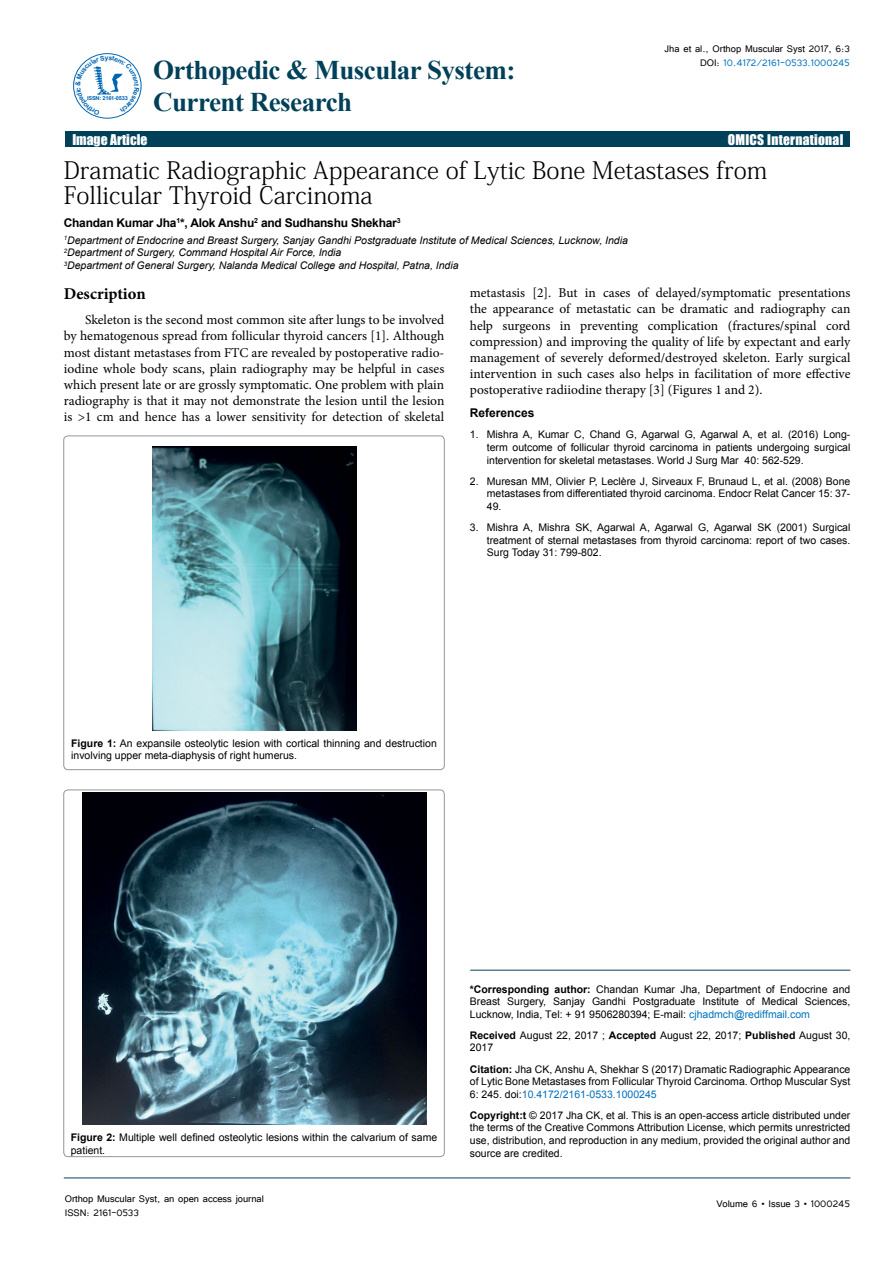
<style>
.page{position:relative;width:893px;height:1263px;background:#fff}
.page>*{position:absolute;margin:0;border:0;box-sizing:border-box;transform-origin:0 0}
.t1{font:700 27px "Times New Roman";letter-spacing:-.02em;color:#004159}
.t2{font:24px/25.5px "Adobe Fangsong Std";color:#000}
.t3{font:700 16.5px "Minion Pro";color:#000}
.t4{font:13.65px "Impact";color:#fff}
.t5{font:13.5px/16.2px "Minion Pro";color:#000;text-align:justify}
.t6{font:13.5px "Impact";letter-spacing:.02em;color:#fff}
.t7{font:12px/14.4px "Tunga";color:#000;text-align:right}
.t8{font:700 12px "Arial";letter-spacing:-.02em;color:#000}
.t9{font:700 12px "Arial";color:#000}
.t10{font:10.5px/12.6px "Arial";color:#000;text-align:justify}
.t11{font:italic 10.5px/12.6px "Arial";color:#000}
.t12{font:700 5.4px "Arial";letter-spacing:-.04em;color:#0066b3;scale:1.05 1}
.s1{color:#0072bc}
.s2{font-weight:700}
</style>
<div class="page">
<div style="left:65px;top:132px;width:785px;height:15px;background:#004159"></div>
<hr style="left:64px;top:1178px;width:786px;height:1px;background:#004159">
<div style="left:73px;top:53px;width:68px;height:65px;border:1px solid #0066b3;border-radius:50%"></div>
<hr style="left:470px;top:970px;width:380px;height:1px;background:#00455b">
<img style="left:152px;top:446px;width:204px;height:284px">
<div style="left:64px;top:436px;width:380px;height:334px;border:1px solid #939598;border-radius:4px"></div>
<img style="left:82px;top:793px;width:344px;height:332px">
<div style="left:64px;top:790px;width:380px;height:367px;border:1px solid #939598;border-radius:4px"></div>
<svg style="left:75px;top:55px;width:64px;height:60px"></svg>
<p class="t12" style="left:87px;top:95px;width:40px">ISSN: 2161-0533</p>
<h1 class="t1" style="left:153px;top:51px;width:364px">Orthopedic &amp; Muscular System:</h1>
<h1 class="t1" style="left:153px;top:84px;width:201px">Current Research</h1>
<p class="t7" style="left:665px;top:41px;width:187px">Jha et al., Orthop Muscular Syst 2017, 6:3<br>DOI: <span class="s1">10.4172/2161-0533.1000245</span></p>
<h3 class="t4" style="left:72px;top:129px;width:77px">Image Article</h3>
<p class="t6" style="left:728px;top:129px;width:117px">OMICS International</p>
<h2 class="t2" style="left:64px;top:157px;width:705px">Dramatic Radiographic Appearance of Lytic Bone Metastases from<br>Follicular Thyroid Carcinoma</h2>
<p class="t8" style="left:64px;top:215px;width:338px">Chandan Kumar Jha<sup>1</sup>*, Alok Anshu<sup>2</sup> and Sudhanshu Shekhar<sup>3</sup></p>
<p class="t11" style="left:64px;top:234px;width:566px"><sup>1</sup>Department of Endocrine and Breast Surgery, Sanjay Gandhi Postgraduate Institute of Medical Sciences, Lucknow, India<br><sup>2</sup>Department of Surgery, Command Hospital Air Force, India<br><sup>3</sup>Department of General Surgery, Nalanda Medical College and Hospital, Patna, India</p>
<h3 class="t3" style="left:64px;top:282px;width:83px">Description</h3>
<p class="t5" style="left:64px;top:312px;width:382px;text-indent:21px">Skeleton is the second most common site after lungs to be involved by hematogenous spread from follicular thyroid cancers [1]. Although most distant metastases from FTC are revealed by postoperative radio&shy;iodine whole body scans, plain radiography may be helpful in cases which present late or are grossly symptomatic. One problem with plain radiography is that it may not demonstrate the lesion until the lesion is &gt;1 cm and hence has a lower sensitivity for detection of skeletal</p>
<p class="t5" style="left:470px;top:285px;width:382px">metastasis [2]. But in cases of delayed/symptomatic presentations the appearance of metastatic can be dramatic and radiography can help surgeons in preventing complication (fractures/spinal cord compression) and improving the quality of life by expectant and early management of severely deformed/destroyed skeleton. Early surgical intervention in such cases also helps in facilitation of more effective postoperative radiiodine therapy [3] (Figures 1 and 2).</p>
<p class="t9" style="left:470px;top:405px;width:66px">References</p>
<p class="t10" style="left:487px;top:429px;width:365px;text-indent:-17px">1. Mishra A, Kumar C, Chand G, Agarwal G, Agarwal A, et al. (2016) Long&shy;term outcome of follicular thyroid carcinoma in patients undergoing surgical intervention for skeletal metastases. World J Surg Mar 40: 562-529.</p>
<p class="t10" style="left:487px;top:475px;width:365px;text-indent:-17px">2. Muresan MM, Olivier P, Leclère J, Sirveaux F, Brunaud L, et al. (2008) Bone metastases from differentiated thyroid carcinoma. Endocr Relat Cancer 15: 37- 49.</p>
<p class="t10" style="left:487px;top:521px;width:365px;text-indent:-17px">3. Mishra A, Mishra SK, Agarwal A, Agarwal G, Agarwal SK (2001) Surgical treatment of sternal metastases from thyroid carcinoma: report of two cases.<br>Surg Today 31: 799-802.</p>
<p class="t10" style="left:71px;top:737px;width:367px"><span class="s2">Figure 1:</span> An expansile osteolytic lesion with cortical thinning and destruction involving upper meta-diaphysis of right humerus.</p>
<p class="t10" style="left:71px;top:1131px;width:368px"><span class="s2">Figure 2:</span> Multiple well defined osteolytic lesions within the calvarium of same patient.</p>
<p class="t7" style="left:65px;top:1190px;width:201px;text-align:left">Orthop Muscular Syst, an open access journal<br>ISSN: 2161-0533</p>
<p class="t10" style="left:470px;top:983px;width:382px"><span class="s2">*Corresponding author:</span> Chandan Kumar Jha, Department of Endocrine and Breast Surgery, Sanjay Gandhi Postgraduate Institute of Medical Sciences, Lucknow, India, Tel: + 91 9506280394; E-mail: <span class="s1">cjhadmch@rediffmail.com</span></p>
<p class="t10" style="left:470px;top:1029px;width:382px"><span class="s2">Received</span> August 22, 2017 ; <span class="s2">Accepted</span> August 22, 2017; <span class="s2">Published</span> August 30,<br>2017</p>
<p class="t10" style="left:470px;top:1063px;width:382px"><span class="s2">Citation:</span> Jha CK, Anshu A, Shekhar S (2017) Dramatic Radiographic Appearance of Lytic Bone Metastases from Follicular Thyroid Carcinoma. Orthop Muscular Syst 6: 245. doi:<span class="s1">10.4172/2161-0533.1000245</span></p>
<p class="t10" style="left:470px;top:1109px;width:382px"><span class="s2">Copyright:t</span> © 2017 Jha CK, et al. This is an open-access article distributed under the terms of the Creative Commons Attribution License, which permits unrestricted use, distribution, and reproduction in any medium, provided the original author and source are credited.</p>
<p class="t7" style="left:716px;top:1196px;width:135px">Volume 6 • Issue 3 • 1000245</p>
</div>
